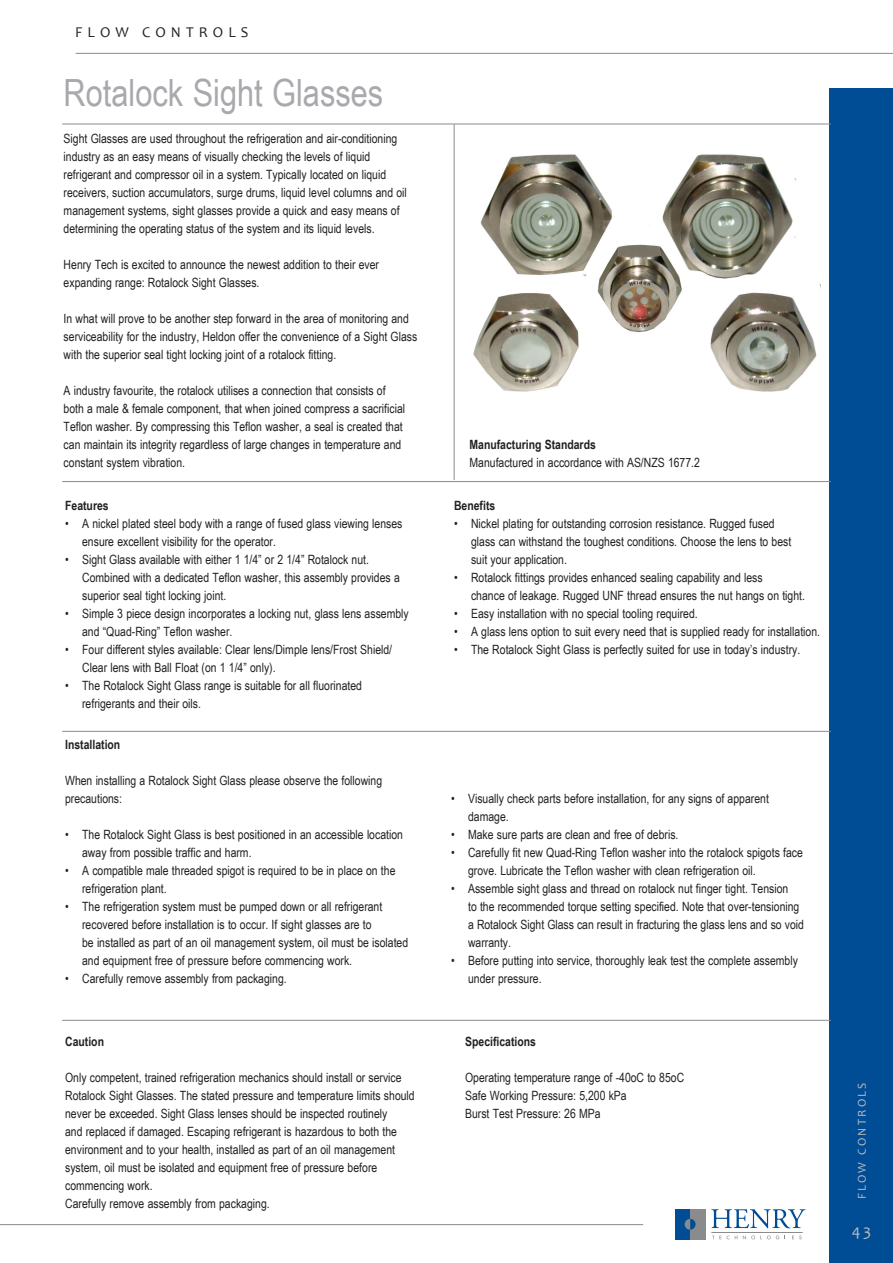
<style>
.page{position:relative;width:893px;height:1263px;background:#fff}
.page>*{position:absolute;margin:0;border:0;box-sizing:border-box;transform-origin:0 0}
.t1{font:37.5px "Arial Narrow";color:#a8a9ad}
.t2{font:16.5px "Candara";color:#bcbdc0}
.t3{font:15px "Candara";letter-spacing:.34em;color:#231f20}
.t4{font:12.75px/18px "Arial Narrow";color:#231f20}
.t5{font:700 12.75px "Arial Narrow";color:#231f20}
.t6{font:12px "Candara";letter-spacing:.19em;color:#bcbdc0}
</style>
<div class="page">
<hr style="left:76px;top:53px;width:817px;height:1px;background:#8a8b8d">
<hr style="left:0;top:1224px;width:643px;height:1px;background:#8a8b8d">
<div style="left:830px;top:88px;width:63px;height:1175px;background:#014d95"></div>
<svg style="left:711px;top:1209px;width:94px;height:19px"></svg>
<div style="left:675px;top:1209px;width:15px;height:30px;background:#014d95"></div>
<div style="left:690px;top:1209px;width:15px;height:30px;background:#8a8b8d"></div>
<svg style="left:685px;top:1219px;width:10px;height:11px"></svg>
<hr style="left:711px;top:1232px;width:92px;height:1px;background:#8a8b8d">
<svg style="left:712px;top:1235px;width:9px;height:4px"></svg>
<svg style="left:743px;top:1235px;width:36px;height:4px"></svg>
<svg style="left:792px;top:1235px;width:10px;height:4px"></svg>
<hr style="left:62px;top:124px;width:769px;height:1px;background:#8a8b8d">
<hr style="left:62px;top:481px;width:769px;height:1px;background:#8a8b8d">
<hr style="left:62px;top:731px;width:769px;height:1px;background:#8a8b8d">
<hr style="left:62px;top:1020px;width:769px;height:1px;background:#8a8b8d">
<hr style="left:454px;top:124px;width:1px;height:356px;background:#8a8b8d">
<img style="left:473px;top:154px;width:347px;height:238px">
<p class="t3" style="left:75px;top:23px;width:175px">FLOW CONTROLS</p>
<h1 class="t1" style="left:64px;top:65px;width:321px">Rotalock Sight Glasses</h1>
<p class="t4" style="left:64px;top:129px;width:345px">Sight Glasses are used throughout the refrigeration and air-conditioning industry as an easy means of visually checking the levels of liquid refrigerant and compressor oil in a system. Typically located on liquid receivers, suction accumulators, surge drums, liquid level columns and oil management systems, sight glasses provide a quick and easy means of determining the operating status of the system and its liquid levels.</p>
<p class="t4" style="left:64px;top:255px;width:317px">Henry Tech is excited to announce the newest addition to their ever expanding range: Rotalock Sight Glasses.</p>
<p class="t4" style="left:64px;top:309px;width:355px">In what will prove to be another step forward in the area of monitoring and serviceability for the industry, Heldon offer the convenience of a Sight Glass with the superior seal tight locking joint of a rotalock fitting.</p>
<p class="t4" style="left:64px;top:381px;width:343px">A industry favourite, the rotalock utilises a connection that consists of both a male &amp; female component, that when joined compress a sacrificial Teflon washer. By compressing this Teflon washer, a seal is created that can maintain its integrity regardless of large changes in temperature and constant system vibration.</p>
<p class="t5" style="left:65px;top:495px;width:45px">Features</p>
<p class="t4" style="left:82px;top:514px;width:322px;text-indent:-17px">• A nickel plated steel body with a range of fused glass viewing lenses ensure excellent visibility for the operator.</p>
<p class="t4" style="left:82px;top:550px;width:319px;text-indent:-17px">• Sight Glass available with either 1 1/4” or 2 1/4” Rotalock nut.<br>Combined with a dedicated Teflon washer, this assembly provides a superior seal tight locking joint.</p>
<p class="t4" style="left:82px;top:604px;width:328px;text-indent:-17px">• Simple 3 piece design incorporates a locking nut, glass lens assembly and “Quad-Ring” Teflon washer.</p>
<p class="t4" style="left:82px;top:640px;width:312px;text-indent:-17px">• Four different styles available: Clear lens/Dimple lens/Frost Shield/<br>Clear lens with Ball Float (on 1 1/4” only).</p>
<p class="t4" style="left:82px;top:676px;width:281px;text-indent:-17px">• The Rotalock Sight Glass range is suitable for all fluorinated refrigerants and their oils.</p>
<p class="t5" style="left:65px;top:735px;width:57px">Installation</p>
<p class="t4" style="left:65px;top:771px;width:319px">When installing a Rotalock Sight Glass please observe the following precautions:</p>
<p class="t4" style="left:82px;top:825px;width:322px;text-indent:-17px">• The Rotalock Sight Glass is best positioned in an accessible location away from possible traffic and harm.</p>
<p class="t4" style="left:82px;top:861px;width:315px;text-indent:-17px">• A compatible male threaded spigot is required to be in place on the refrigeration plant.</p>
<p class="t4" style="left:82px;top:897px;width:328px;text-indent:-17px">• The refrigeration system must be pumped down or all refrigerant recovered before installation is to occur. If sight glasses are to<br>be installed as part of an oil management system, oil must be isolated and equipment free of pressure before commencing work.</p>
<p class="t4" style="left:65px;top:969px;width:223px">• Carefully remove assembly from packaging.</p>
<p class="t5" style="left:65px;top:1032px;width:40px">Caution</p>
<p class="t4" style="left:65px;top:1068px;width:351px">Only competent, trained refrigeration mechanics should install or service Rotalock Sight Glasses. The stated pressure and temperature limits should never be exceeded. Sight Glass lenses should be inspected routinely<br>and replaced if damaged. Escaping refrigerant is hazardous to both the environment and to your health, installed as part of an oil management system, oil must be isolated and equipment free of pressure before commencing work.<br>Carefully remove assembly from packaging.</p>
<p class="t5" style="left:469px;top:435px;width:128px">Manufacturing Standards</p>
<p class="t4" style="left:469px;top:453px;width:232px">Manufactured in accordance with AS/NZS 1677.2</p>
<p class="t5" style="left:454px;top:495px;width:43px">Benefits</p>
<p class="t4" style="left:471px;top:514px;width:322px;text-indent:-17px">• Nickel plating for outstanding corrosion resistance. Rugged fused glass can withstand the toughest conditions. Choose the lens to best suit your application.</p>
<p class="t4" style="left:471px;top:568px;width:335px;text-indent:-17px">• Rotalock fittings provides enhanced sealing capability and less<br>chance of leakage. Rugged UNF thread ensures the nut hangs on tight.</p>
<p class="t4" style="left:454px;top:604px;width:245px">• Easy installation with no special tooling required.</p>
<p class="t4" style="left:454px;top:622px;width:368px">• A glass lens option to suit every need that is supplied ready for installation.</p>
<p class="t4" style="left:454px;top:640px;width:348px">• The Rotalock Sight Glass is perfectly suited for use in today’s industry.</p>
<p class="t4" style="left:468px;top:789px;width:302px;text-indent:-17px">• Visually check parts before installation, for any signs of apparent damage.</p>
<p class="t4" style="left:451px;top:825px;width:229px">• Make sure parts are clean and free of debris.</p>
<p class="t4" style="left:468px;top:843px;width:336px;text-indent:-17px">• Carefully fit new Quad-Ring Teflon washer into the rotalock spigots face grove. Lubricate the Teflon washer with clean refrigeration oil.</p>
<p class="t4" style="left:468px;top:879px;width:337px;text-indent:-17px">• Assemble sight glass and thread on rotalock nut finger tight. Tension<br>to the recommended torque setting specified. Note that over-tensioning a Rotalock Sight Glass can result in fracturing the glass lens and so void warranty.</p>
<p class="t4" style="left:468px;top:951px;width:331px;text-indent:-17px">• Before putting into service, thoroughly leak test the complete assembly under pressure.</p>
<p class="t5" style="left:465px;top:1032px;width:72px">Specifications</p>
<p class="t4" style="left:465px;top:1068px;width:221px">Operating temperature range of -40oC to 85oC<br>Safe Working Pressure: 5,200 kPa<br>Burst Test Pressure: 26 MPa</p>
<p class="t6" style="left:854px;top:1199px;width:119px;rotate:-90deg">FLOW CONTROLS</p>
<p class="t2" style="left:852px;top:1220px;width:21px">43</p>
</div>
